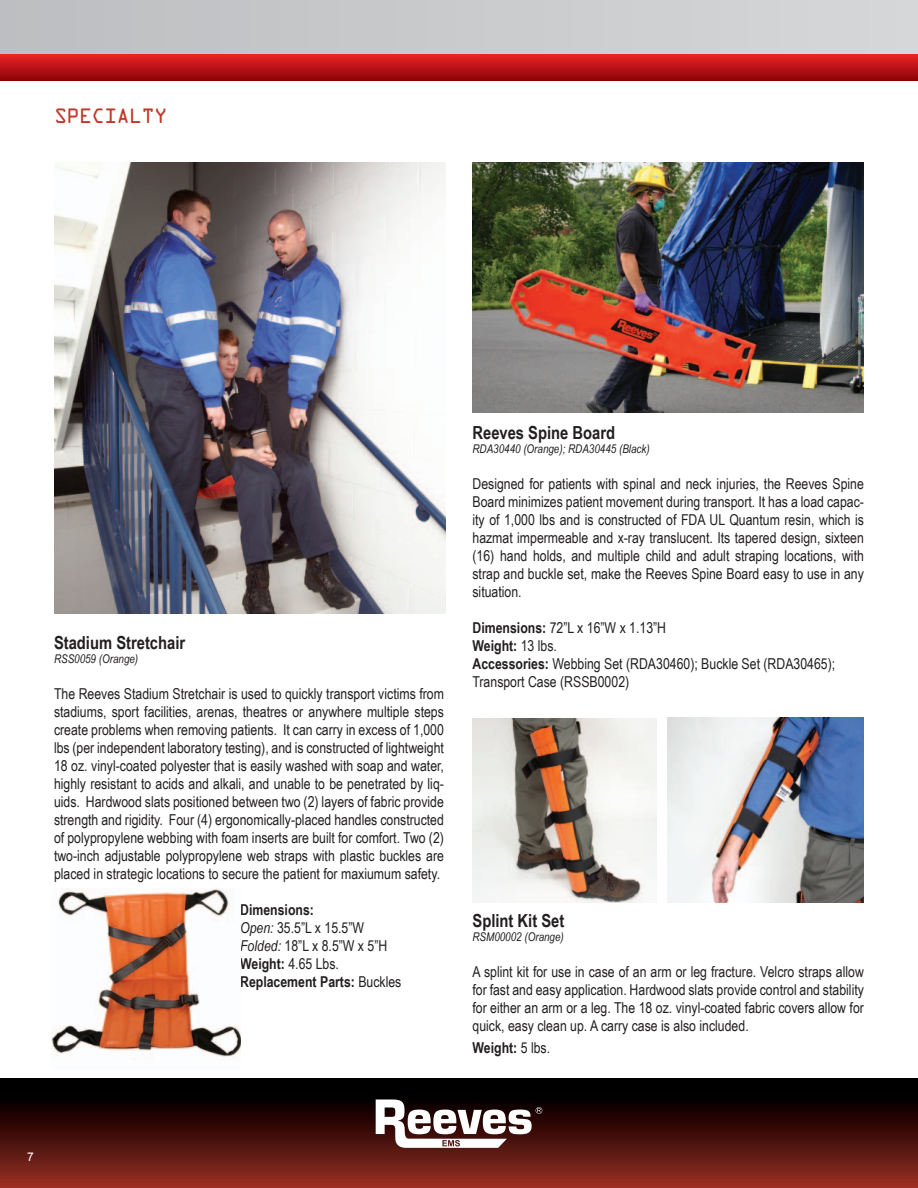
<style>
.page{position:relative;width:918px;height:1188px;background:#fff}
.page>*{position:absolute;margin:0;border:0;box-sizing:border-box;transform-origin:0 0}
.t1{font:18.6px "OCRA Std";letter-spacing:-.05em;color:#c23526}
.t2{font:700 18px "Arial Narrow";color:#231f20}
.t3{font:15px/18px "Arial Narrow";color:#231f20;text-align:justify}
.t4{font:700 15px "Arial Narrow";color:#231f20}
.t5{font:italic 12px "Arial Narrow";color:#231f20}
.t6{font:12px "Arial";color:#fff}
.s1{font-weight:700}
.s2{font-style:italic}
.s3{font-weight:400}
</style>
<div class="page">
<div style="left:0;top:0;width:918px;height:80px;background:#cacbcd"></div>
<div style="left:0;top:1079px;width:918px;height:109px;background:linear-gradient(to bottom,#000,#962b21)"></div>
<div style="left:0;top:54px;width:918px;height:26px;background:linear-gradient(to bottom,#ec2425,#92040a)"></div>
<svg style="left:376px;top:1099px;width:166px;height:49px"></svg>
<img style="left:54px;top:162px;width:392px;height:452px">
<img style="left:51px;top:889px;width:189px;height:169px">
<img style="left:472px;top:162px;width:392px;height:250px">
<img style="left:472px;top:719px;width:185px;height:184px">
<img style="left:668px;top:718px;width:196px;height:185px">
<p class="t1" style="left:54px;top:107px;width:115px">SPECIALTY</p>
<p class="t2" style="left:54px;top:629px;width:133px">Stadium Stretchair</p>
<p class="t5" style="left:54px;top:651px;width:86px">RSS0059 (Orange)</p>
<p class="t3" style="left:54px;top:684px;width:392px">The Reeves Stadium Stretchair is used to quickly transport victims from stadiums, sport facilities, arenas, theatres or anywhere multiple steps create problems when removing patients. It can carry in excess of 1,000 lbs (per independent laboratory testing), and is constructed of lightweight 18 oz. vinyl-coated polyester that is easily washed with soap and water, highly resistant to acids and alkali, and unable to be penetrated by liq&shy;uids. Hardwood slats positioned between two (2) layers of fabric provide strength and rigidity. Four (4) ergonomically-placed handles constructed of polypropylene webbing with foam inserts are built for comfort. Two (2) two-inch adjustable polypropylene web straps with plastic buckles are placed in strategic locations to secure the patient for maxiumum safety.</p>
<p class="t3" style="left:240px;top:900px;width:163px;text-align:left"><span class="s1">Dimensions:<br></span><span class="s2">Open:</span> 35.5”L x 15.5”W<br><span class="s2">Folded:</span> 18”L x 8.5”W x 5”H<br><span class="s1">Weight:</span> 4.65 Lbs.<br><span class="s1">Replacement Parts:</span> Buckles</p>
<p class="t2" style="left:472px;top:419px;width:144px">Reeves Spine Board</p>
<p class="t5" style="left:472px;top:440px;width:179px">RDA30440 (Orange); RDA30445 (Black)</p>
<p class="t3" style="left:472px;top:474px;width:393px">Designed for patients with spinal and neck injuries, the Reeves Spine Board minimizes patient movement during transport. It has a load capac&shy;ity of 1,000 lbs and is constructed of FDA UL Quantum resin, which is hazmat impermeable and x-ray translucent. Its tapered design, sixteen (16) hand holds, and multiple child and adult straping locations, with strap and buckle set, make the Reeves Spine Board easy to use in any situation.</p>
<p class="t3" style="left:472px;top:618px;width:364px;text-align:left"><span class="s1">Dimensions:</span> 72”L x 16”W x 1.13”H<br><span class="s1">Weight:</span> 13 lbs.<br><span class="s1">Accessories:</span> Webbing Set (RDA30460); Buckle Set (RDA30465) ; Transport Case (RSSB0002)</p>
<p class="t2" style="left:472px;top:907px;width:93px">Splint Kit Set</p>
<p class="t5" style="left:472px;top:929px;width:93px">RSM00002 (Orange)</p>
<p class="t3" style="left:472px;top:963px;width:393px">A splint kit for use in case of an arm or leg fracture. Velcro straps allow for fast and easy application. Hardwood slats provide control and stability for either an arm or a leg. The 18 oz. vinyl-coated fabric covers allow for quick, easy clean up. A carry case is also included.</p>
<p class="t4" style="left:472px;top:1036px;width:79px">Weight: <span class="s3">5 lbs.</span></p>
<p class="t6" style="left:27px;top:1149px;width:8px">7</p>
</div>
